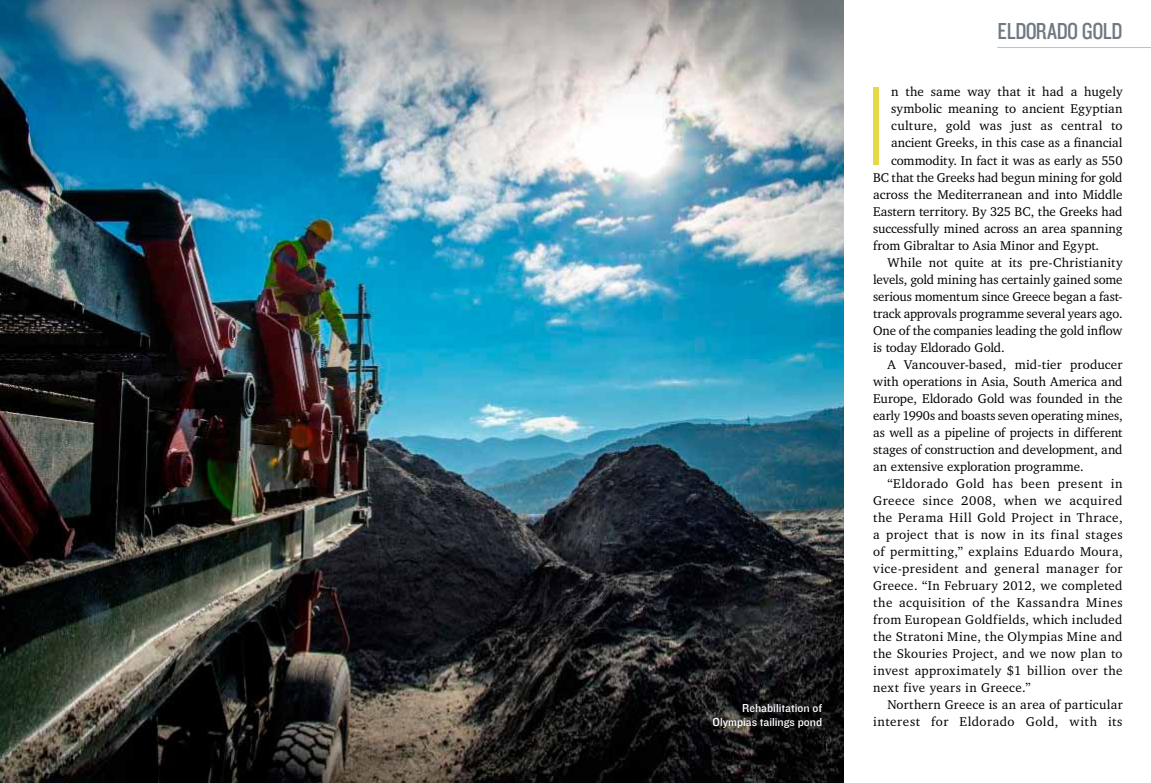
<style>
.page{position:relative;width:1151px;height:783px;background:#fff}
.page>*{position:absolute;margin:0;border:0;box-sizing:border-box;transform-origin:0 0}
.t1{font:300 110.1px "Gotham HTF";color:#e7d848}
.t2{font:24px "Knockout HTF29 Junior Liteweight";letter-spacing:-.015em;color:#6f7983}
.t3{font:13px "Charter IT Cby BT";letter-spacing:.01em;color:#000}
.t4{font:13px "Charter IT Cby BT";letter-spacing:-.01em;color:#000}
.t5{font:13px "Charter IT Cby BT";letter-spacing:.035em;color:#000}
.t6{font:13px "Charter IT Cby BT";letter-spacing:.04em;color:#000}
.t7{font:13px "Charter IT Cby BT";letter-spacing:.03em;color:#000}
.t8{font:13px "Charter IT Cby BT";letter-spacing:-.015em;color:#000}
.t9{font:12px/14.4px "Knockout HTF31 Junior Middlewt";color:#fff;text-align:right}
</style>
<div class="page">
<img style="left:0;top:0;width:843px;height:782px">
<hr style="left:997px;top:47px;width:154px;height:1px;background:#bbc0c4">
<p class="t9" style="left:712px;top:700px;width:111px">Rehabilitation of<br>Olympias tailings pond</p>
<h2 class="t2" style="left:997px;top:18px;width:127px">ELDORADO GOLD</h2>
<h1 class="t1" style="left:861px;top:66px;width:32px">I</h1>
<p class="t3" style="left:891px;top:84px;width:233px">n the same way that it had a hugely</p>
<p class="t3" style="left:891px;top:101px;width:233px">symbolic meaning to ancient Egyptian</p>
<p class="t3" style="left:891px;top:118px;width:233px">culture, gold was just as central to</p>
<p class="t3" style="left:891px;top:135px;width:233px">ancient Greeks, in this case as a financial</p>
<p class="t3" style="left:891px;top:152px;width:233px">commodity. In fact it was as early as 550</p>
<p class="t4" style="left:873px;top:169px;width:251px">BC that the Greeks had begun mining for gold</p>
<p class="t3" style="left:873px;top:186px;width:251px">across the Mediterranean and into Middle</p>
<p class="t3" style="left:873px;top:203px;width:251px">Eastern territory. By 325 BC, the Greeks had</p>
<p class="t3" style="left:873px;top:220px;width:251px">successfully mined across an area spanning</p>
<p class="t3" style="left:873px;top:237px;width:228px">from Gibraltar to Asia Minor and Egypt.</p>
<p class="t3" style="left:887px;top:254px;width:237px">While not quite at its pre-Christianity</p>
<p class="t3" style="left:873px;top:271px;width:251px">levels, gold mining has certainly gained some</p>
<p class="t3" style="left:873px;top:288px;width:251px">serious momentum since Greece began a fast-</p>
<p class="t4" style="left:873px;top:305px;width:251px">track approvals programme several years ago.</p>
<p class="t4" style="left:873px;top:322px;width:251px">One of the companies leading the gold inflow</p>
<p class="t8" style="left:873px;top:339px;width:133px">is today Eldorado Gold.</p>
<p class="t3" style="left:887px;top:356px;width:237px">A Vancouver-based, mid-tier producer</p>
<p class="t3" style="left:873px;top:373px;width:251px">with operations in Asia, South America and</p>
<p class="t4" style="left:873px;top:390px;width:251px">Europe, Eldorado Gold was founded in the</p>
<p class="t4" style="left:873px;top:407px;width:251px">early 1990s and boasts seven operating mines,</p>
<p class="t3" style="left:873px;top:424px;width:251px">as well as a pipeline of projects in different</p>
<p class="t3" style="left:873px;top:441px;width:251px">stages of construction and development, and</p>
<p class="t3" style="left:873px;top:458px;width:212px">an extensive exploration programme.</p>
<p class="t6" style="left:887px;top:475px;width:237px">“Eldorado Gold has been present in</p>
<p class="t6" style="left:873px;top:492px;width:251px">Greece since 2008, when we acquired</p>
<p class="t5" style="left:873px;top:509px;width:251px">the Perama Hill Gold Project in Thrace,</p>
<p class="t5" style="left:873px;top:526px;width:251px">a project that is now in its final stages</p>
<p class="t7" style="left:873px;top:543px;width:251px">of permitting,” explains Eduardo Moura,</p>
<p class="t7" style="left:873px;top:560px;width:251px">vice-president and general manager for</p>
<p class="t3" style="left:873px;top:577px;width:251px">Greece. “In February 2012, we completed</p>
<p class="t6" style="left:873px;top:594px;width:251px">the acquisition of the Kassandra Mines</p>
<p class="t3" style="left:873px;top:611px;width:251px">from European Goldfields, which included</p>
<p class="t3" style="left:873px;top:628px;width:251px">the Stratoni Mine, the Olympias Mine and</p>
<p class="t3" style="left:873px;top:645px;width:251px">the Skouries Project, and we now plan to</p>
<p class="t3" style="left:873px;top:662px;width:251px">invest approximately $1 billion over the</p>
<p class="t3" style="left:873px;top:679px;width:159px">next five years in Greece.”</p>
<p class="t3" style="left:887px;top:696px;width:237px">Northern Greece is an area of particular</p>
<p class="t5" style="left:873px;top:713px;width:251px">interest for Eldorado Gold, with its</p>
</div>
